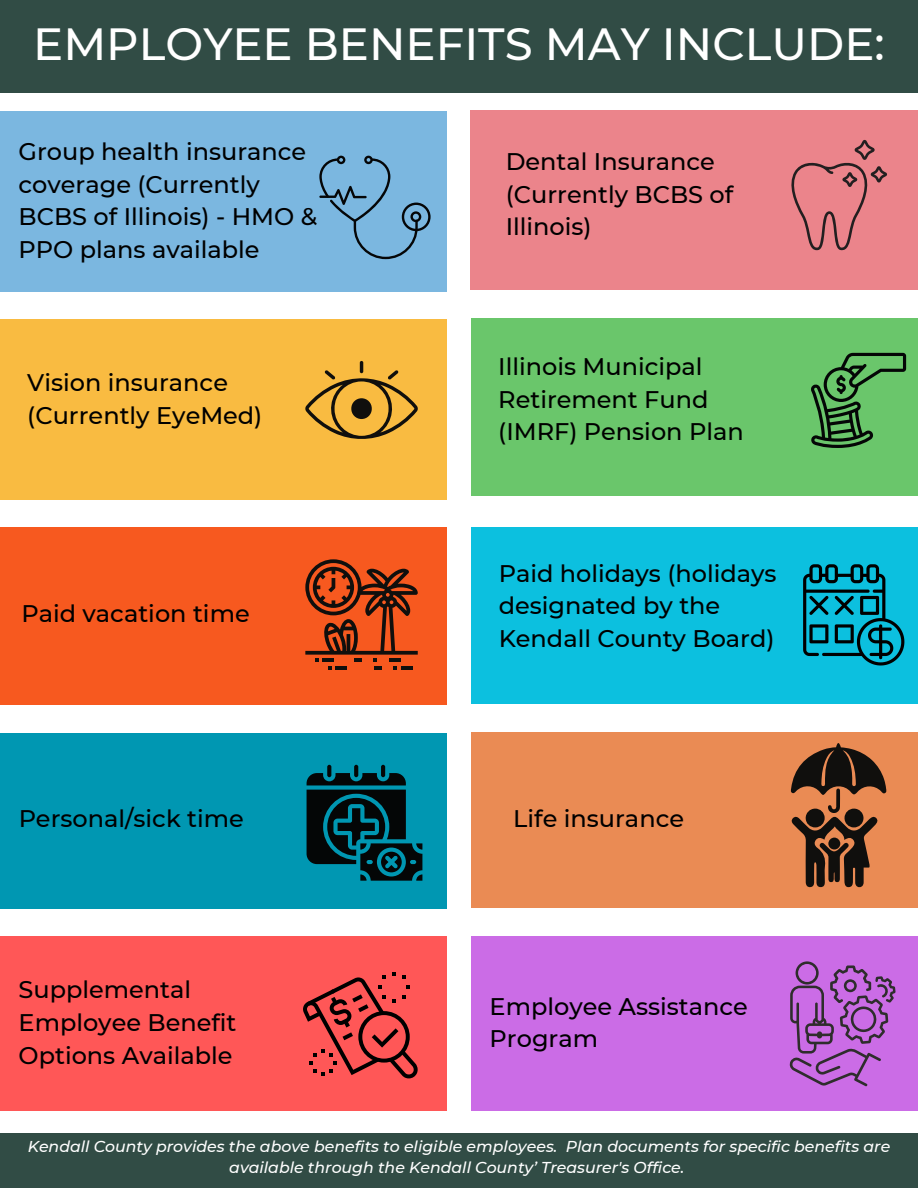
<style>
.page{position:relative;width:918px;height:1188px;background:#fff}
.page>*{position:absolute;margin:0;border:0;box-sizing:border-box;transform-origin:0 0}
.t1{font:500 45px "Montserrat";color:#fff}
.t2{font:500 24px/32.7px "Montserrat";color:#000}
.t3{font:italic 500 15.75px/21.3px "Montserrat";color:#fff;text-align:center}
</style>
<div class="page">
<div style="left:0;top:112px;width:446px;height:180px;background:#7bb7e0"></div>
<div style="left:470px;top:110px;width:448px;height:180px;background:#eb848b"></div>
<div style="left:0;top:319px;width:446px;height:181px;background:#f9bb41"></div>
<div style="left:472px;top:318px;width:446px;height:178px;background:#6ac66b"></div>
<div style="left:0;top:528px;width:446px;height:177px;background:#f7591f"></div>
<div style="left:0;top:733px;width:446px;height:176px;background:#0097b2"></div>
<div style="left:472px;top:528px;width:446px;height:176px;background:#0cc0df"></div>
<div style="left:472px;top:732px;width:446px;height:176px;background:#ea8b54"></div>
<div style="left:472px;top:936px;width:446px;height:174px;background:#cb6ce6"></div>
<div style="left:0;top:936px;width:446px;height:174px;background:#ff5757"></div>
<svg style="left:319px;top:156px;width:112px;height:103px"></svg>
<svg style="left:811px;top:353px;width:95px;height:95px"></svg>
<svg style="left:790px;top:743px;width:97px;height:145px"></svg>
<svg style="left:790px;top:961px;width:106px;height:125px"></svg>
<svg style="left:303px;top:972px;width:115px;height:106px"></svg>
<svg style="left:791px;top:140px;width:96px;height:111px"></svg>
<svg style="left:305px;top:361px;width:113px;height:78px"></svg>
<svg style="left:803px;top:564px;width:101px;height:102px"></svg>
<svg style="left:327px;top:765px;width:4px;height:12px"></svg>
<svg style="left:354px;top:765px;width:4px;height:12px"></svg>
<hr style="left:381px;top:765px;width:4px;height:12px;background:#040606;border-radius:2px">
<svg style="left:307px;top:773px;width:115px;height:108px"></svg>
<svg style="left:305px;top:559px;width:113px;height:111px"></svg>
<div style="left:0;top:0;width:918px;height:93px;background:#314c45"></div>
<div style="left:0;top:1133px;width:918px;height:55px;background:#314c45"></div>
<p class="t1" style="left:33px;top:17px;width:853px">EMPLOYEE BENEFITS MAY INCLUDE:</p>
<p class="t2" style="left:19px;top:135px;width:300px">Group health insurance coverage (Currently<br>BCBS of Illinois) - HMO &amp;<br>PPO plans available</p>
<p class="t2" style="left:27px;top:366px;width:237px">Vision insurance (Currently EyeMed)</p>
<p class="t2" style="left:21px;top:597px;width:230px">Paid vacation time</p>
<p class="t2" style="left:19px;top:802px;width:227px">Personal/sick time</p>
<p class="t2" style="left:19px;top:973px;width:219px">Supplemental<br>Employee Benefit<br>Options Available</p>
<p class="t2" style="left:506px;top:145px;width:229px">Dental Insurance (Currently BCBS of<br>Illinois)</p>
<p class="t2" style="left:498px;top:350px;width:247px">Illinois Municipal<br>Retirement Fund (IMRF) Pension Plan</p>
<p class="t2" style="left:499px;top:557px;width:279px">Paid holidays (holidays designated by the<br>Kendall County Board)</p>
<p class="t2" style="left:513px;top:802px;width:172px">Life insurance</p>
<p class="t2" style="left:490px;top:990px;width:260px">Employee Assistance<br>Program</p>
<p class="t3" style="left:28px;top:1135px;width:864px">Kendall County provides the above benefits to eligible employees. Plan documents for specific benefits are available through the Kendall County’ Treasurer's Office.</p>
</div>
